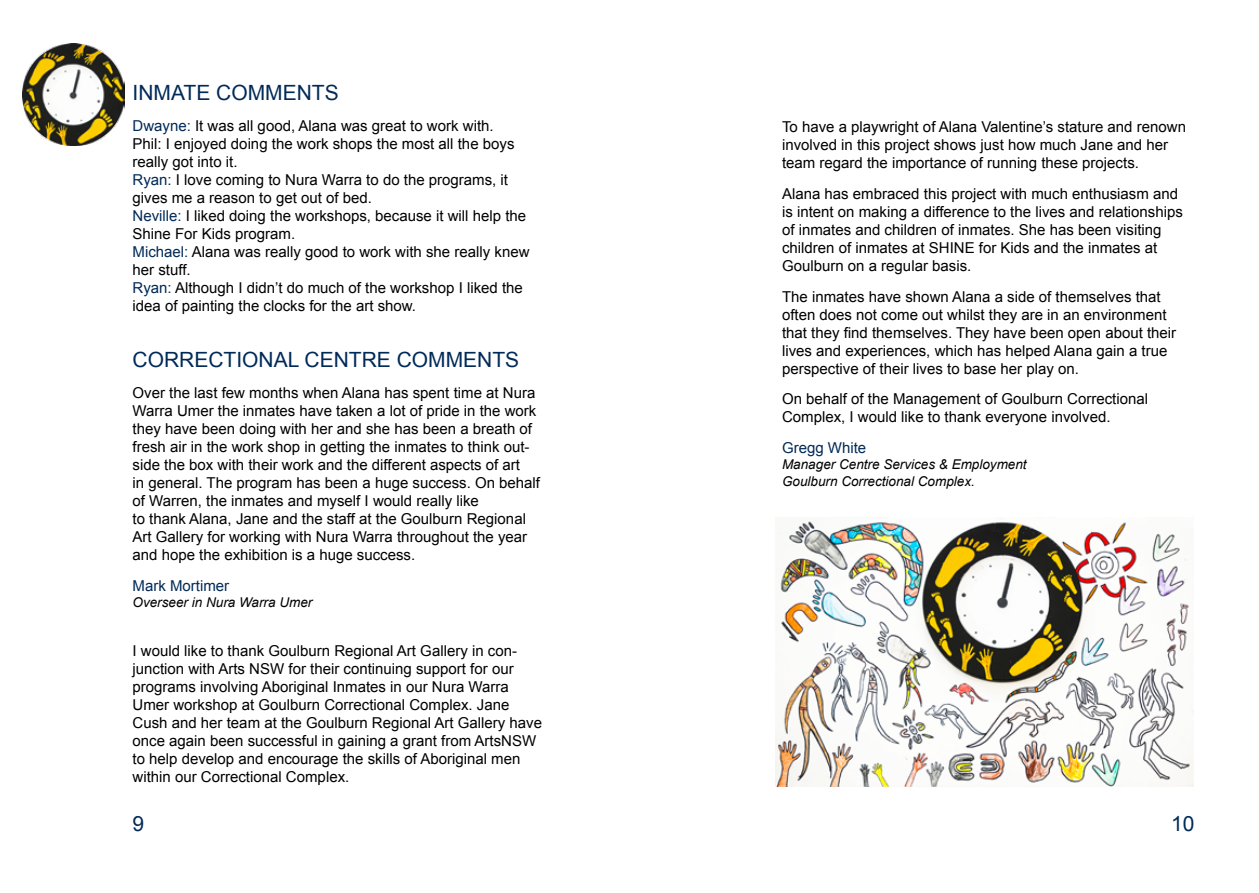
<style>
.page{position:relative;width:1259px;height:893px;background:#fff}
.page>*{position:absolute;margin:0;border:0;box-sizing:border-box;transform-origin:0 0}
.t1{font:21px "Arial";color:#002a58}
.t2{font:15px/18px "Arial";color:#000}
.t3{font:15px "Arial";color:#002a58}
.t4{font:italic 13.5px/16.2px "Arial";color:#000}
.s1{color:#002a58}
</style>
<div class="page">
<img style="left:23px;top:43px;width:102px;height:102px">
<img style="left:776px;top:517px;width:417px;height:270px">
<h1 class="t1" style="left:133px;top:79px;width:208px">INMATE COMMENTS</h1>
<p class="t2" style="left:133px;top:117px;width:398px"><span class="s1">Dwayne:</span> It was all good, Alana was great to work with.<br>Phil: I enjoyed doing the work shops the most all the boys really got into it.<br><span class="s1">Ryan:</span> I love coming to Nura Warra to do the programs, it gives me a reason to get out of bed.<br><span class="s1">Neville:</span> I liked doing the workshops, because it will help the Shine For Kids program.<br><span class="s1">Michael:</span> Alana was really good to work with she really knew her stuff.<br><span class="s1">Ryan:</span> Although I didn’t do much of the workshop I liked the idea of painting the clocks for the art show.</p>
<h1 class="t1" style="left:133px;top:346px;width:388px">CORRECTIONAL CENTRE COMMENTS</h1>
<p class="t2" style="left:133px;top:384px;width:409px">Over the last few months when Alana has spent time at Nura Warra Umer the inmates have taken a lot of pride in the work they have been doing with her and she has been a breath of fresh air in the work shop in getting the inmates to think out&shy;side the box with their work and the different aspects of art<br>in general. The program has been a huge success. On behalf of Warren, the inmates and myself I would really like<br>to thank Alana, Jane and the staff at the Goulburn Regional Art Gallery for working with Nura Warra throughout the year and hope the exhibition is a huge success.</p>
<p class="t3" style="left:133px;top:575px;width:98px">Mark Mortimer</p>
<p class="t4" style="left:133px;top:594px;width:181px">Overseer in Nura Warra Umer</p>
<p class="t2" style="left:133px;top:641px;width:411px">I would like to thank Goulburn Regional Art Gallery in con&shy;junction with Arts NSW for their continuing support for our programs involving Aboriginal Inmates in our Nura Warra Umer workshop at Goulburn Correctional Complex. Jane Cush and her team at the Goulburn Regional Art Gallery have once again been successful in gaining a grant from ArtsNSW to help develop and encourage the skills of Aboriginal men within our Correctional Complex.</p>
<h1 class="t1" style="left:133px;top:809px;width:13px">9</h1>
<p class="t2" style="left:782px;top:118px;width:405px">To have a playwright of Alana Valentine’s stature and renown involved in this project shows just how much Jane and her team regard the importance of running these projects.</p>
<p class="t2" style="left:782px;top:185px;width:402px">Alana has embraced this project with much enthusiasm and is intent on making a difference to the lives and relationships of inmates and children of inmates. She has been visiting children of inmates at SHINE for Kids and the inmates at Goulburn on a regular basis.</p>
<p class="t2" style="left:782px;top:287px;width:396px">The inmates have shown Alana a side of themselves that often does not come out whilst they are in an environment that they find themselves. They have been open about their lives and experiences, which has helped Alana gain a true perspective of their lives to base her play on.</p>
<p class="t2" style="left:782px;top:390px;width:368px">On behalf of the Management of Goulburn Correctional<br>Complex, I would like to thank everyone involved.</p>
<p class="t3" style="left:782px;top:438px;width:86px">Gregg White</p>
<p class="t4" style="left:782px;top:457px;width:246px">Manager Centre Services &amp; Employment<br>Goulburn Correctional Complex.</p>
<h1 class="t1" style="left:1171px;top:809px;width:25px">10</h1>
</div>
